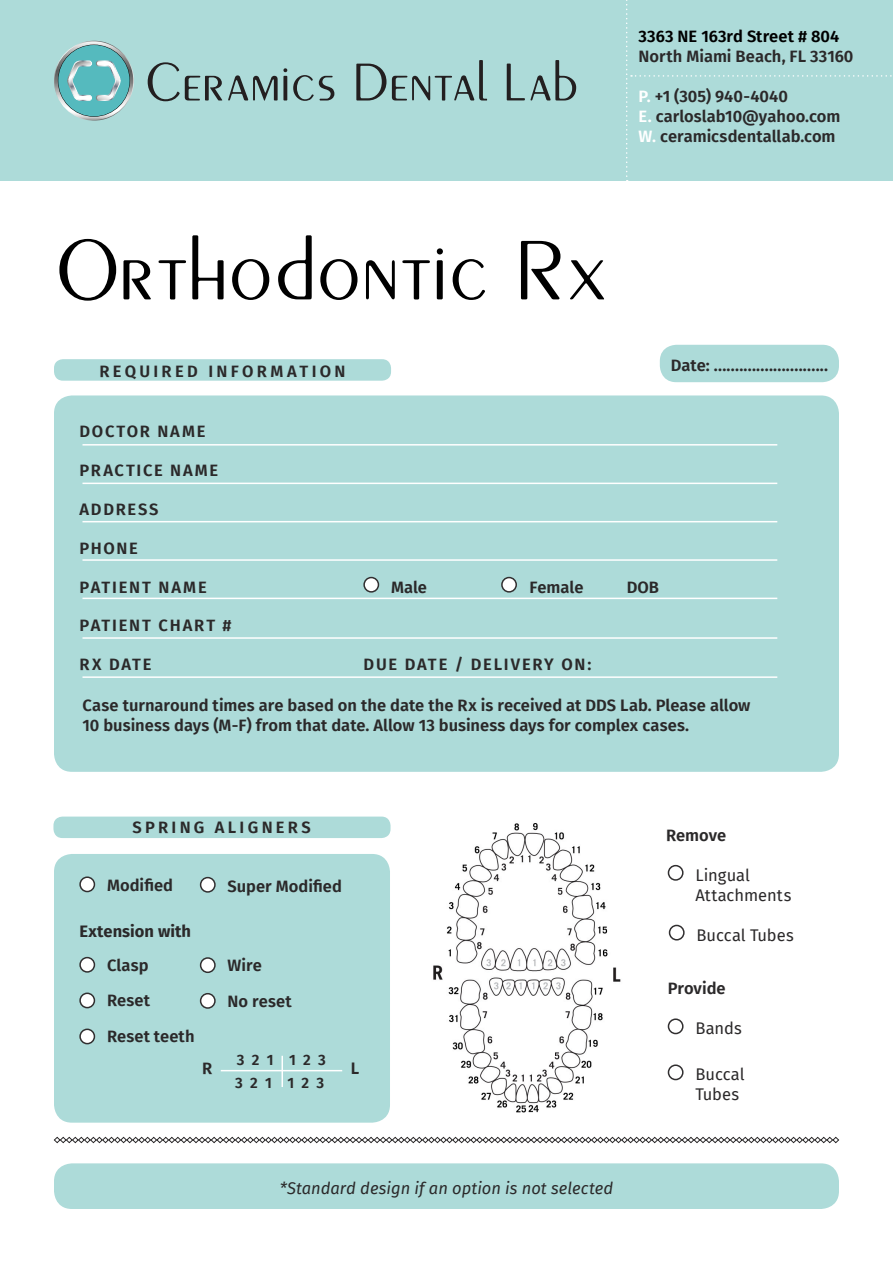
<style>
.page{position:relative;width:893px;height:1263px;background:#fff}
.page>*{position:absolute;margin:0;border:0;box-sizing:border-box;transform-origin:0 0}
.t1{font:90px "Peignot";color:#000}
.t2{font:600 16.5px/19.8px "Fira Sans";letter-spacing:.005em;color:#2b292a}
.t3{font:16.5px/19.8px "Fira Sans";color:#2b292a}
.t4{font:600 16.5px "Fira Sans";letter-spacing:.11em;color:#2b292a}
.t5{font:italic 16.5px "Fira Sans";color:#2b292a}
.t6{font:600 16.5px "Fira Sans";letter-spacing:.2em;color:#2b292a}
.t7{font:600 16.5px "Fira Sans";letter-spacing:.105em;color:#2b292a}
.t8{font:600 16.5px "Fira Sans";color:#000}
.t9{font:700 16.5px "Fira Sans";letter-spacing:.005em;color:#2b292a}
.t10{font:600 15px/23px "Fira Sans";color:#2b292a}
.s1{color:#fff}
</style>
<div class="page">
<div style="left:54px;top:395px;width:785px;height:377px;background:#addbd9;border-radius:18px"></div>
<div style="left:54px;top:854px;width:336px;height:269px;background:#addbd9;border-radius:18px"></div>
<div style="left:0;top:0;width:893px;height:181px;background:#addbd9"></div>
<div style="left:660px;top:345px;width:179px;height:37px;background:#addbd9;border-radius:16px"></div>
<div style="left:54px;top:359px;width:337px;height:22px;background:#addbd9;border-radius:9px"></div>
<hr style="left:82px;top:444px;width:695px;height:2px;background:#fff">
<div style="left:364px;top:577px;width:14px;height:15px;background:#fff;border-radius:50%"></div>
<div style="left:363px;top:577px;width:16px;height:16px;border:2px solid #312f30;border-radius:50%"></div>
<div style="left:502px;top:577px;width:14px;height:15px;background:#fff;border-radius:50%"></div>
<div style="left:501px;top:577px;width:16px;height:16px;border:2px solid #312f30;border-radius:50%"></div>
<svg style="left:54px;top:1136px;width:785px;height:7px"></svg>
<div style="left:54px;top:1163px;width:785px;height:46px;background:#addbd9;border-radius:18px"></div>
<hr style="left:82px;top:483px;width:695px;height:1px;background:#fff">
<hr style="left:82px;top:521px;width:695px;height:1px;background:#fff">
<hr style="left:82px;top:559px;width:695px;height:2px;background:#fff">
<hr style="left:82px;top:598px;width:695px;height:1px;background:#fff">
<hr style="left:82px;top:637px;width:695px;height:2px;background:#fff">
<hr style="left:82px;top:676px;width:695px;height:2px;background:#fff">
<svg style="left:626px;top:0;width:266px;height:181px"></svg>
<div style="left:80px;top:877px;width:14px;height:14px;background:#fff;border-radius:50%"></div>
<div style="left:79px;top:876px;width:16px;height:16px;border:2px solid #312f30;border-radius:50%"></div>
<div style="left:201px;top:877px;width:14px;height:15px;background:#fff;border-radius:50%"></div>
<div style="left:200px;top:877px;width:16px;height:16px;border:2px solid #312f30;border-radius:50%"></div>
<div style="left:80px;top:957px;width:14px;height:15px;background:#fff;border-radius:50%"></div>
<div style="left:79px;top:957px;width:16px;height:16px;border:2px solid #312f30;border-radius:50%"></div>
<div style="left:201px;top:958px;width:14px;height:14px;background:#fff;border-radius:50%"></div>
<div style="left:200px;top:957px;width:16px;height:16px;border:2px solid #312f30;border-radius:50%"></div>
<div style="left:80px;top:993px;width:14px;height:14px;background:#fff;border-radius:50%"></div>
<div style="left:79px;top:992px;width:16px;height:16px;border:2px solid #312f30;border-radius:50%"></div>
<div style="left:201px;top:994px;width:14px;height:14px;background:#fff;border-radius:50%"></div>
<div style="left:200px;top:993px;width:16px;height:16px;border:2px solid #312f30;border-radius:50%"></div>
<div style="left:80px;top:1029px;width:14px;height:15px;background:#fff;border-radius:50%"></div>
<div style="left:79px;top:1028px;width:16px;height:16px;border:2px solid #312f30;border-radius:50%"></div>
<hr style="left:221px;top:1070px;width:121px;height:1px;background:#fff">
<hr style="left:281px;top:1056px;width:2px;height:31px;background:#fff">
<img style="left:433px;top:823px;width:188px;height:290px">
<div style="left:668px;top:865px;width:15px;height:16px;border:2px solid #312f30;border-radius:50%"></div>
<div style="left:668px;top:1018px;width:15px;height:16px;border:2px solid #312f30;border-radius:50%"></div>
<div style="left:669px;top:925px;width:16px;height:15px;border:2px solid #312f30;border-radius:50%"></div>
<div style="left:668px;top:1064px;width:15px;height:16px;border:2px solid #312f30;border-radius:50%"></div>
<div style="left:53px;top:816px;width:338px;height:22px;background:#addbd9;border-radius:9px"></div>
<svg style="left:148px;top:62px;width:74px;height:39px"></svg>
<svg style="left:228px;top:68px;width:59px;height:33px"></svg>
<svg style="left:293px;top:75px;width:41px;height:26px"></svg>
<svg style="left:356px;top:64px;width:30px;height:36px"></svg>
<svg style="left:392px;top:60px;width:95px;height:41px"></svg>
<svg style="left:507px;top:60px;width:69px;height:40px"></svg>
<svg style="left:54px;top:41px;width:80px;height:80px"></svg>
<svg style="left:55px;top:41px;width:78px;height:79px"></svg>
<div style="left:58px;top:45px;width:72px;height:71px;background:#55babe;border-radius:50%"></div>
<svg style="left:67px;top:60px;width:54px;height:41px"></svg>
<p class="t8" style="left:639px;top:22px;width:202px">3363 NE 163rd Street # 804</p>
<p class="t2" style="left:639px;top:45px;width:216px">North Miami Beach, FL 33160</p>
<p class="t2" style="left:639px;top:85px;width:203px"><span class="s1">P.</span> +1 (305) 940-4040<br><span class="s1">E.</span> carloslab10@yahoo.com<br><span class="s1">W.</span> ceramicsdentallab.com</p>
<h1 class="t1" style="left:54px;top:226px;width:555px">Orthodontic Rx</h1>
<p class="t6" style="left:99px;top:357px;width:248px">REQUIRED INFORMATION</p>
<p class="t7" style="left:80px;top:418px;width:127px">DOCTOR NAME</p>
<p class="t7" style="left:80px;top:457px;width:140px">PRACTICE NAME</p>
<p class="t7" style="left:80px;top:496px;width:81px">ADDRESS</p>
<p class="t2" style="left:80px;top:537px;width:60px">PHONE</p>
<p class="t4" style="left:80px;top:573px;width:129px">PATIENT NAME</p>
<p class="t4" style="left:80px;top:612px;width:154px">PATIENT CHART #</p>
<p class="t2" style="left:80px;top:654px;width:73px">RX DATE</p>
<p class="t4" style="left:363px;top:651px;width:229px">DUE DATE / DELIVERY ON:</p>
<p class="t2" style="left:391px;top:576px;width:37px">Male</p>
<p class="t2" style="left:530px;top:576px;width:55px">Female</p>
<p class="t2" style="left:671px;top:354px;width:159px">Date: ...........................</p>
<p class="t2" style="left:627px;top:576px;width:34px">DOB</p>
<p class="t2" style="left:82px;top:694px;width:669px">Case turnaround times are based on the date the Rx is received at DDS Lab. Please allow<br>10 business days (M-F) from that date. Allow 13 business days for complex cases.</p>
<p class="t6" style="left:132px;top:813px;width:180px">SPRING ALIGNERS</p>
<p class="t2" style="left:107px;top:874px;width:68px">Modified</p>
<p class="t2" style="left:228px;top:875px;width:116px">Super Modified</p>
<p class="t9" style="left:79px;top:917px;width:113px">Extension with</p>
<p class="t2" style="left:107px;top:954px;width:43px">Clasp</p>
<p class="t2" style="left:228px;top:954px;width:36px">Wire</p>
<p class="t2" style="left:107px;top:989px;width:44px">Reset</p>
<p class="t2" style="left:228px;top:990px;width:66px">No reset</p>
<p class="t2" style="left:107px;top:1026px;width:89px">Reset teeth</p>
<p class="t2" style="left:202px;top:1057px;width:12px">R</p>
<p class="t10" style="left:235px;top:1047px;width:92px">3 2 1 1 2 3<br>3 2 1 1 2 3</p>
<p class="t2" style="left:351px;top:1057px;width:10px">L</p>
<p class="t5" style="left:280px;top:1176px;width:335px">*Standard design if an option is not selected</p>
<p class="t2" style="left:666px;top:824px;width:62px">Remove</p>
<p class="t3" style="left:695px;top:865px;width:97px">Lingual<br>Attachments</p>
<p class="t3" style="left:696px;top:924px;width:99px">Buccal Tubes</p>
<p class="t2" style="left:668px;top:977px;width:59px">Provide</p>
<p class="t3" style="left:695px;top:1018px;width:48px">Bands</p>
<p class="t3" style="left:695px;top:1064px;width:51px">Buccal<br>Tubes</p>
</div>
